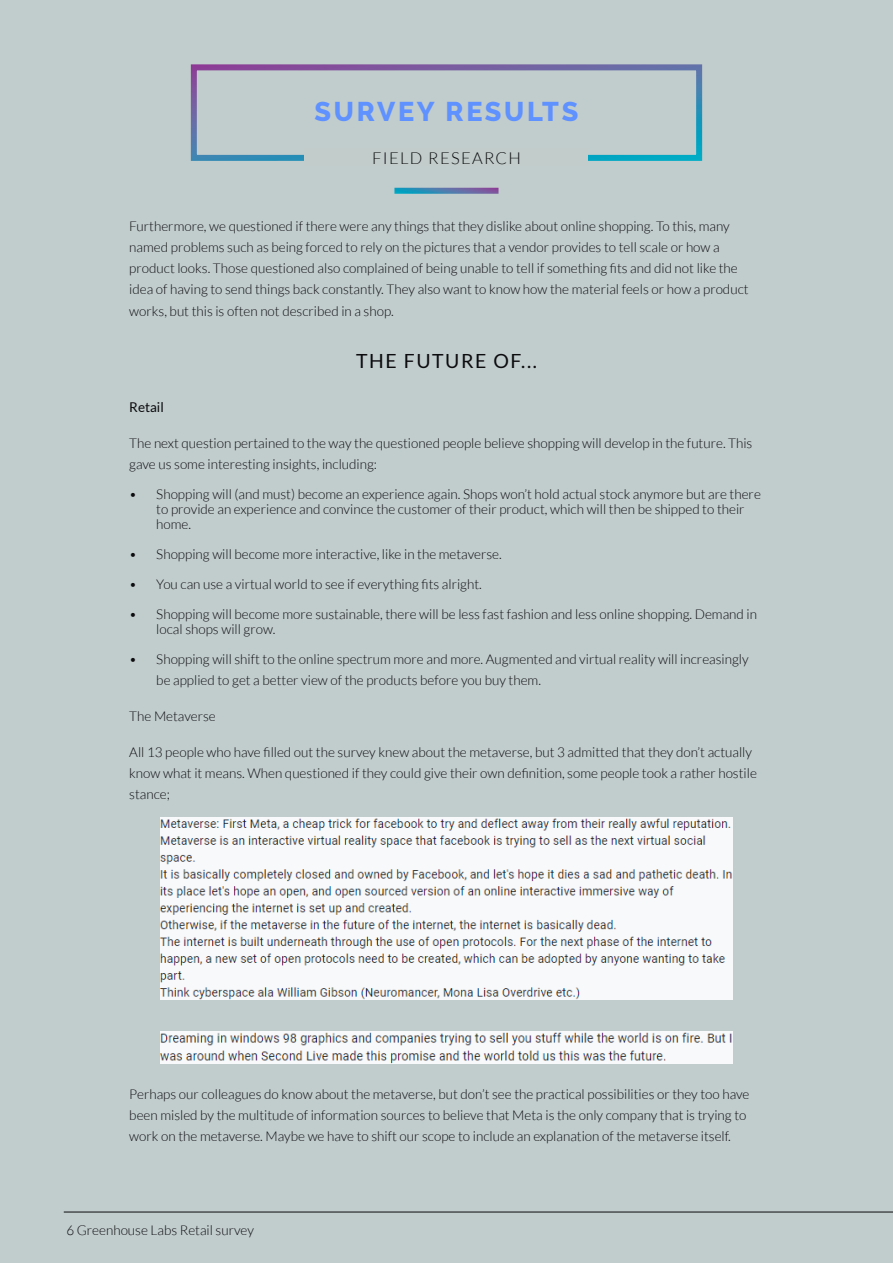
<style>
.page{position:relative;width:893px;height:1263px;background:#c1cccc}
.page>*{position:absolute;margin:0;border:0;box-sizing:border-box;transform-origin:0 0}
.Header_-_Align_Cente{font:800 27px "Raleway";letter-spacing:.1em;color:#5f91ff}
.Subhead_-_Align_Cent{font:19.5px "Lato";letter-spacing:.08em;color:#0c0b0e}
.Subhead_-_Align_Cent-2{font:300 16.5px "Lato";letter-spacing:.08em;color:#0c0b0e}
.Body_Text_-_Align_Le{font:300 13.5px/21px "Lato";color:#0c0b0e}
.Body_Text_-_Align_Le-2{font:13.5px "Lato";color:#0c0b0e}
</style>
<div class="page">
<svg style="left:394px;top:188px;width:104px;height:6px"></svg>
<hr style="left:64px;top:1212px;width:829px;height:1px;background:#0c0b0e">
<img style="left:160px;top:818px;width:572px;height:182px">
<img style="left:160px;top:1031px;width:572px;height:33px">
<p class="Header_-_Align_Cente" style="left:315px;top:96px;width:265px">SURVEY RESULTS</p>
<p class="Subhead_-_Align_Cent-2" style="left:372px;top:149px;width:150px">FIELD RESEARCH</p>
<p class="Body_Text_-_Align_Le" style="left:129px;top:216px;width:621px">Furthermore, we questioned if there were any things that they dislike about online shopping. To this, many named problems such as being forced to rely on the pictures that a vendor provides to tell scale or how a product looks. Those questioned also complained of being unable to tell if something fits and did not like the idea of having to send things back constantly. They also want to know how the material feels or how a product works, but this is often not described in a shop.</p>
<p class="Subhead_-_Align_Cent" style="left:356px;top:350px;width:182px">THE FUTURE OF...</p>
<p class="Body_Text_-_Align_Le-2" style="left:129px;top:400px;width:36px">Retail</p>
<p class="Body_Text_-_Align_Le" style="left:129px;top:433px;width:625px">The next question pertained to the way the questioned people believe shopping will develop in the future. This gave us some interesting insights, including:</p>
<p class="Body_Text_-_Align_Le" style="left:156px;top:487px;width:606px;line-height:15px;text-indent:-27px">• Shopping will (and must) become an experience again. Shops won’t hold actual stock anymore but are there to provide an experience and convince the customer of their product, which will then be shipped to their home.</p>
<p class="Body_Text_-_Align_Le" style="left:129px;top:544px;width:374px">• Shopping will become more interactive, like in the metaverse.</p>
<p class="Body_Text_-_Align_Le" style="left:129px;top:574px;width:354px">• You can use a virtual world to see if everything fits alright.</p>
<p class="Body_Text_-_Align_Le" style="left:156px;top:607px;width:602px;line-height:15px;text-indent:-27px">• Shopping will become more sustainable, there will be less fast fashion and less online shopping. Demand in local shops will grow.</p>
<p class="Body_Text_-_Align_Le" style="left:156px;top:649px;width:594px;text-indent:-27px">• Shopping will shift to the online spectrum more and more. Augmented and virtual reality will increasingly be applied to get a better view of the products before you buy them.</p>
<p class="Body_Text_-_Align_Le" style="left:129px;top:706px;width:88px">The Metaverse</p>
<p class="Body_Text_-_Align_Le" style="left:129px;top:742px;width:629px">All 13 people who have filled out the survey knew about the metaverse, but 3 admitted that they don’t actually know what it means. When questioned if they could give their own definition, some people took a rather hostile stance;</p>
<p class="Body_Text_-_Align_Le" style="left:129px;top:1084px;width:622px">Perhaps our colleagues do know about the metaverse, but don’t see the practical possibilities or they too have been misled by the multitude of information sources to believe that Meta is the only company that is trying to work on the metaverse. Maybe we have to shift our scope to include an explanation of the metaverse itself.</p>
<p class="Body_Text_-_Align_Le" style="left:66px;top:1219px;width:189px">6 Greenhouse Labs Retail survey</p>
</div>
